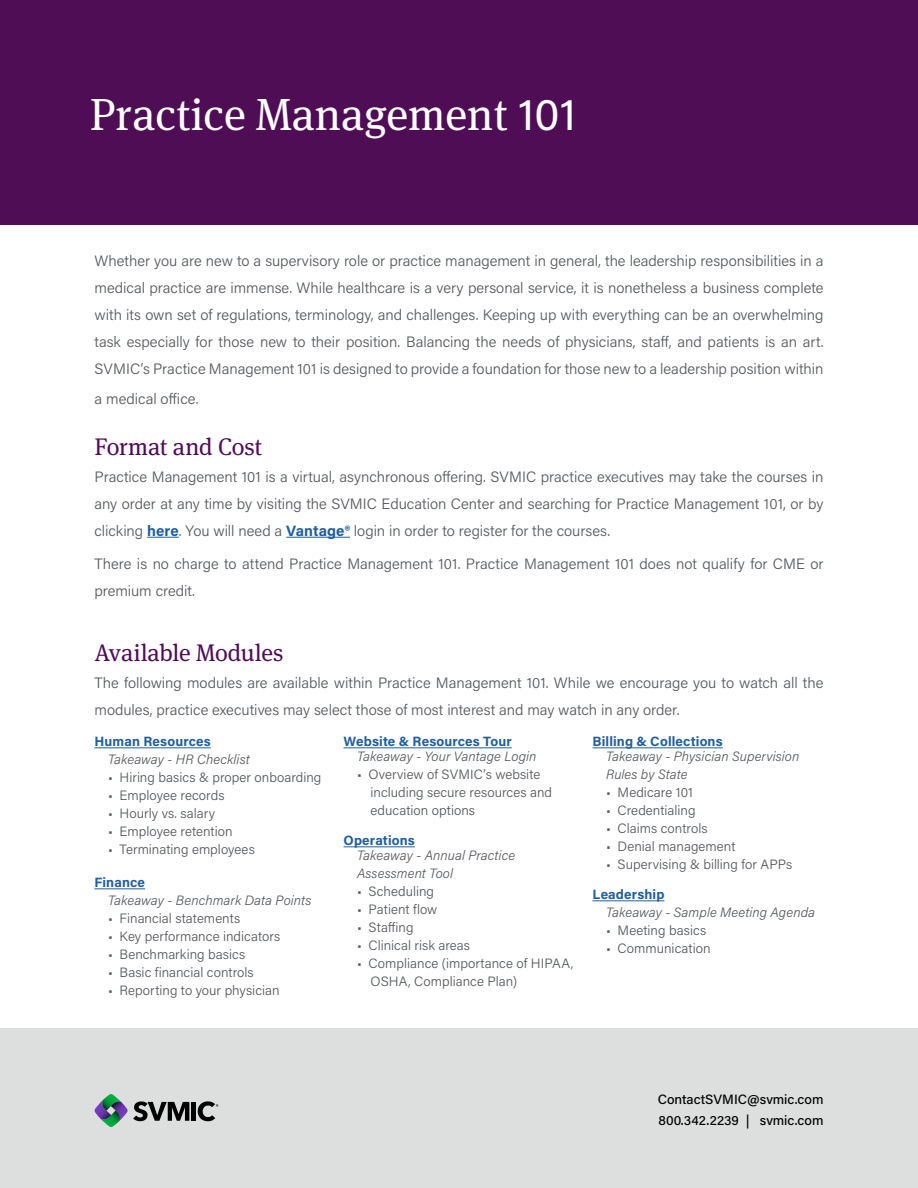
<style>
.page{position:relative;width:918px;height:1188px;background:#fff}
.page>*{position:absolute;margin:0;border:0;box-sizing:border-box;transform-origin:0 0}
.t1{font:45px "Meta Serif Pro";color:#fff}
.t2{font:24px "Meta Serif Pro";letter-spacing:-.01em;color:#4f0d56}
.t3{font:300 15px/27px "Acumin Pro";color:#54565b;text-align:justify}
.t4{font:300 13.5px/18px "Acumin Pro";letter-spacing:.005em;color:#54565b}
.t5{font:italic 300 13.5px/18px "Acumin Pro";letter-spacing:.005em;color:#54565b}
.t6{font:700 13.5px "Acumin Pro";letter-spacing:.01em;color:#215e9e}
.t7{font:500 13.5px/21px "Acumin Pro";color:#000}
.t8{font:6.9px "Myriad Pro";color:#000}
.s1{font-family:"Acumin Variable Concept"}
.s2{font-weight:700;color:#215e9e}
</style>
<div class="page">
<div style="left:0;top:0;width:918px;height:225px;background:#4f0d56"></div>
<div style="left:0;top:1028px;width:918px;height:160px;background:#dddfdf"></div>
<hr style="left:192px;top:1102px;width:4px;height:19px;background:#000">
<svg style="left:198px;top:1101px;width:17px;height:20px"></svg>
<svg style="left:94px;top:1094px;width:95px;height:33px"></svg>
<hr style="left:147px;top:537px;width:32px;height:1px;background:#215e9e">
<hr style="left:286px;top:537px;width:64px;height:1px;background:#215e9e">
<hr style="left:94px;top:747px;width:117px;height:1px;background:#215e9e">
<hr style="left:94px;top:888px;width:51px;height:1px;background:#215e9e">
<hr style="left:344px;top:747px;width:168px;height:1px;background:#215e9e">
<hr style="left:344px;top:846px;width:71px;height:1px;background:#215e9e">
<hr style="left:592px;top:747px;width:131px;height:1px;background:#215e9e">
<hr style="left:592px;top:900px;width:72px;height:1px;background:#215e9e">
<h1 class="t1" style="left:90px;top:81px;width:488px">Practice Management <span class="s1">101</span></h1>
<p class="t3" style="left:94px;top:246px;width:731px">Whether you are new to a supervisory role or practice management in general, the leadership responsibilities in a medical practice are immense. While healthcare is a very personal service, it is nonetheless a business complete with its own set of regulations, terminology, and challenges. Keeping up with everything can be an overwhelming task especially for those new to their position. Balancing the needs of physicians, staff, and patients is an art.<br>SVMIC’s Practice Management 101 is designed to provide a foundation for those new to a leadership position within</p>
<p class="t3" style="left:94px;top:384px;width:105px">a medical office.</p>
<h2 class="t2" style="left:94px;top:429px;width:169px">Format and Cost</h2>
<p class="t3" style="left:94px;top:462px;width:730px">Practice Management 101 is a virtual, asynchronous offering. SVMIC practice executives may take the courses in any order at any time by visiting the SVMIC Education Center and searching for Practice Management 101, or by clicking <span class="s2">here</span>. You will need a <span class="s2">Vantage®</span> login in order to register for the courses.</p>
<p class="t3" style="left:94px;top:550px;width:731px">There is no charge to attend Practice Management 101. Practice Management 101 does not qualify for CME or premium credit.</p>
<h2 class="t2" style="left:94px;top:635px;width:190px">Available Modules</h2>
<p class="t3" style="left:94px;top:669px;width:730px">The following modules are available within Practice Management 101. While we encourage you to watch all the modules, practice executives may select those of most interest and may watch in any order.</p>
<p class="t6" style="left:94px;top:732px;width:118px">Human Resources</p>
<p class="t5" style="left:108px;top:750px;width:143px">Takeaway - HR Checklist</p>
<p class="t4" style="left:108px;top:768px;width:215px">• Hiring basics &amp; proper onboarding</p>
<p class="t4" style="left:108px;top:786px;width:118px">• Employee records</p>
<p class="t4" style="left:108px;top:804px;width:109px">• Hourly vs. salary</p>
<p class="t4" style="left:108px;top:822px;width:126px">• Employee retention</p>
<p class="t4" style="left:108px;top:840px;width:148px">• Terminating employees</p>
<p class="t6" style="left:94px;top:873px;width:52px">Finance</p>
<p class="t5" style="left:108px;top:891px;width:205px">Takeaway - Benchmark Data Points</p>
<p class="t4" style="left:108px;top:909px;width:134px">• Financial statements</p>
<p class="t4" style="left:108px;top:927px;width:174px">• Key performance indicators</p>
<p class="t4" style="left:108px;top:945px;width:139px">• Benchmarking basics</p>
<p class="t4" style="left:108px;top:963px;width:147px">• Basic financial controls</p>
<p class="t4" style="left:108px;top:981px;width:173px">• Reporting to your physician</p>
<p class="t6" style="left:344px;top:732px;width:170px">Website &amp; Resources Tour</p>
<p class="t5" style="left:357px;top:747px;width:181px">Takeaway - Your Vantage Login</p>
<p class="t4" style="left:370px;top:765px;width:183px;text-indent:-14px">• Overview of SVMIC’s website including secure resources and education options</p>
<p class="t6" style="left:344px;top:831px;width:73px">Operations</p>
<p class="t5" style="left:357px;top:846px;width:160px">Takeaway - Annual Practice<br>Assessment Tool</p>
<p class="t4" style="left:357px;top:882px;width:79px">• Scheduling</p>
<p class="t4" style="left:357px;top:900px;width:82px">• Patient flow</p>
<p class="t4" style="left:357px;top:918px;width:58px">• Staffing</p>
<p class="t4" style="left:357px;top:936px;width:115px">• Clinical risk areas</p>
<p class="t4" style="left:370px;top:954px;width:204px;text-indent:-14px">• Compliance (importance of HIPAA,<br>OSHA, Compliance Plan)</p>
<p class="t6" style="left:592px;top:732px;width:132px">Billing &amp; Collections</p>
<p class="t5" style="left:606px;top:747px;width:195px">Takeaway - Physician Supervision<br>Rules by State</p>
<p class="t4" style="left:606px;top:783px;width:89px">• Medicare 101</p>
<p class="t4" style="left:606px;top:801px;width:91px">• Credentialing</p>
<p class="t4" style="left:606px;top:819px;width:103px">• Claims controls</p>
<p class="t4" style="left:606px;top:837px;width:131px">• Denial management</p>
<p class="t4" style="left:606px;top:855px;width:188px">• Supervising &amp; billing for APPs</p>
<p class="t6" style="left:592px;top:885px;width:73px">Leadership</p>
<p class="t5" style="left:606px;top:903px;width:211px">Takeaway - Sample Meeting Agenda</p>
<p class="t4" style="left:606px;top:921px;width:102px">• Meeting basics</p>
<p class="t4" style="left:606px;top:939px;width:106px">• Communication</p>
<p class="t8" style="left:216px;top:1102px;width:4px">®</p>
<p class="t7" style="left:658px;top:1088px;width:167px">ContactSVMIC@svmic.com<br>800.342.2239 | svmic.com</p>
</div>
